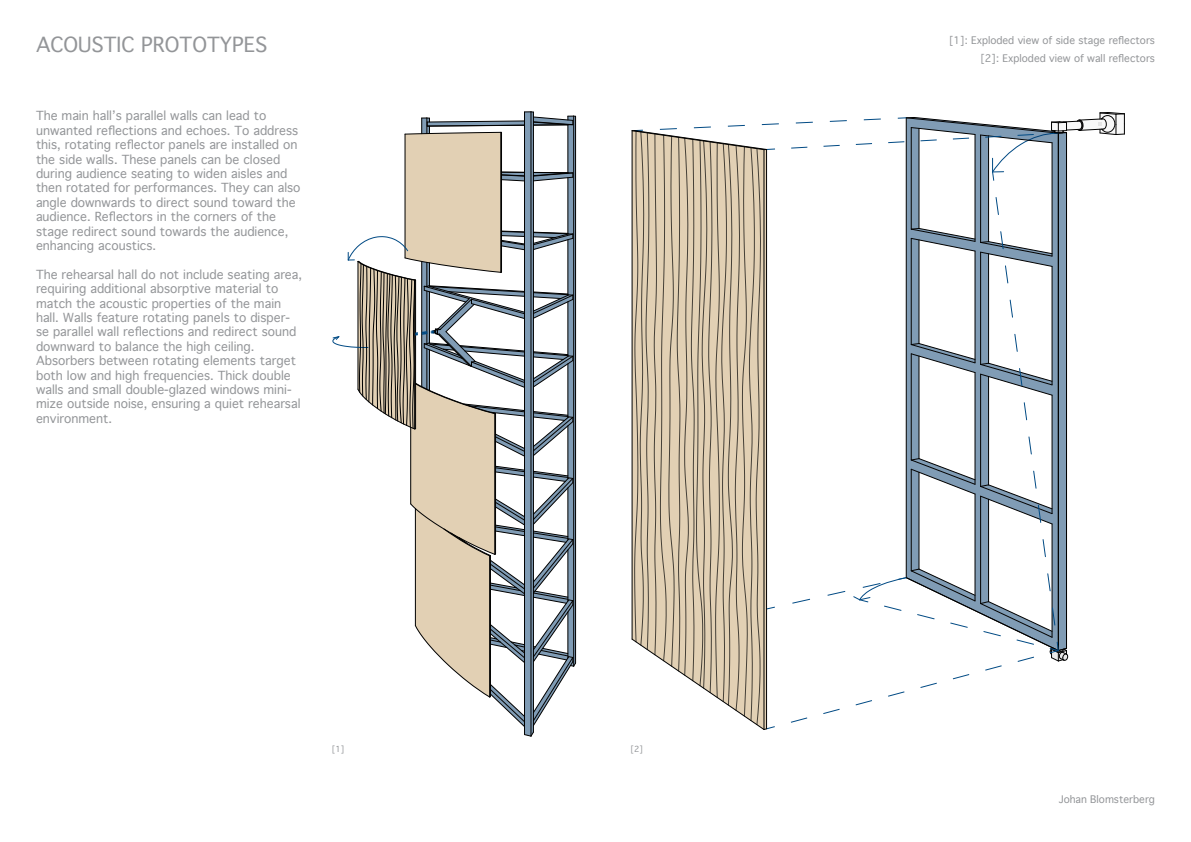
<style>
.page{position:relative;width:1191px;height:842px;background:#fff}
.page>*{position:absolute;margin:0;border:0;box-sizing:border-box;transform-origin:0 0}
.t1{font:20px "Geneva";color:#939598}
.t2{font:12px/14.4px "Geneva";color:#939598}
.t3{font:10px "Geneva";color:#939598}
.t4{font:8px "Geneva";color:#939598}
</style>
<div class="page">
<hr style="left:575px;top:116px;width:1px;height:547px;background:#000">
<svg style="left:332px;top:112px;width:243px;height:624px"></svg>
<svg style="left:632px;top:112px;width:493px;height:618px"></svg>
<p class="t1" style="left:36px;top:33px;width:233px">ACOUSTIC PROTOTYPES</p>
<p class="t2" style="left:36px;top:109px;width:266px">The main hall’s parallel walls can lead to unwanted reflections and echoes. To address this, rotating reflector panels are installed on the side walls. These panels can be closed during audience seating to widen aisles and then rotated for performances. They can also angle downwards to direct sound toward the audience. Reflectors in the corners of the</p>
<p class="t2" style="left:36px;top:224px;width:254px">stage redirect sound towards the audience,</p>
<p class="t2" style="left:36px;top:239px;width:122px">enhancing acoustics.</p>
<p class="t2" style="left:36px;top:268px;width:268px">The rehearsal hall do not include seating area, requiring additional absorptive material to match the acoustic properties of the main hall. Walls feature rotating panels to disper&shy;se parallel wall reflections and redirect sound downward to balance the high ceiling.</p>
<p class="t2" style="left:36px;top:354px;width:266px">Absorbers between rotating elements target both low and high frequencies. Thick double walls and small double-glazed windows mini&shy;mize outside noise, ensuring a quiet rehearsal environment.</p>
<p class="t4" style="left:332px;top:745px;width:14px">[1]</p>
<p class="t4" style="left:630px;top:745px;width:14px">[2]</p>
<p class="t3" style="left:949px;top:35px;width:207px">[1]: Exploded view of side stage reflectors</p>
<p class="t3" style="left:980px;top:52px;width:176px">[2]: Exploded view of wall reflectors</p>
<p class="t3" style="left:1058px;top:794px;width:98px">Johan Blomsterberg</p>
</div>
